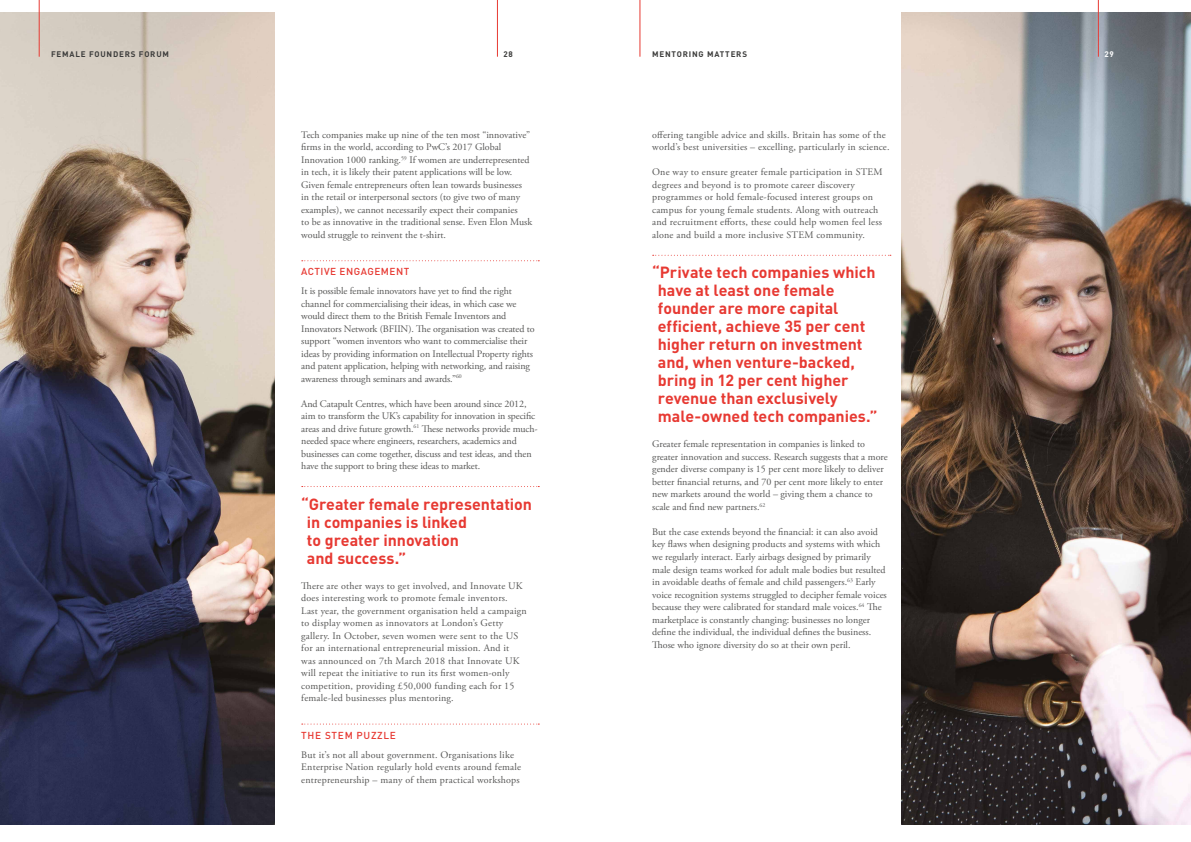
<style>
.page{position:relative;width:1191px;height:842px;background:#fff}
.page>*{position:absolute;margin:0;border:0;box-sizing:border-box;transform-origin:0 0}
.t1{font:700 16px/18px "DIN";letter-spacing:-.005em;color:#e73932}
.t2{font:10px/12.5px "Adobe Garamond Pro";color:#575756}
.t3{font:10px/12.5px "Adobe Garamond Pro";letter-spacing:.02em;color:#575756}
.t4{font:500 10px "DIN";letter-spacing:.05em;color:#e73932}
.t5{font:500 10px "DIN";letter-spacing:.07em;color:#e73932}
.t6{font:700 8px "DIN";letter-spacing:.1em;color:#3c3c3b}
.t7{font:700 8px "DIN";color:#fff}
</style>
<div class="page">
<hr style="left:497px;top:0;width:1px;height:57px;background:#e73932">
<hr style="left:639px;top:0;width:1px;height:57px;background:#e73932">
<img style="left:901px;top:13px;width:290px;height:812px">
<hr style="left:1097px;top:0;width:1px;height:57px;background:#e73932">
<img style="left:0;top:13px;width:274px;height:812px">
<hr style="left:39px;top:0;width:1px;height:57px;background:#e73932">
<svg style="left:302px;top:260px;width:237px;height:1px"></svg>
<svg style="left:302px;top:486px;width:237px;height:1px"></svg>
<svg style="left:302px;top:723px;width:237px;height:1px"></svg>
<svg style="left:652px;top:255px;width:239px;height:1px"></svg>
<p class="t6" style="left:51px;top:49px;width:119px">FEMALE FOUNDERS FORUM</p>
<p class="t6" style="left:503px;top:49px;width:11px">28</p>
<p class="t6" style="left:652px;top:49px;width:96px">MENTORING MATTERS</p>
<p class="t7" style="left:1104px;top:49px;width:11px">29</p>
<p class="t2" style="left:301px;top:129px;width:232px">Tech companies make up nine of the ten most “innovative” firms in the world, according to PwC’s 2017 Global Innovation 1000 ranking.<sup>59</sup> If women are underrepresented in tech, it is likely their patent applications will be low.<br>Given female entrepreneurs often lean towards businesses in the retail or interpersonal sectors (to give two of many examples), we cannot necessarily expect their companies<br>to be as innovative in the traditional sense. Even Elon Musk would struggle to reinvent the t-shirt.</p>
<p class="t4" style="left:301px;top:265px;width:110px">ACTIVE ENGAGEMENT</p>
<p class="t2" style="left:301px;top:285px;width:235px">It is possible female innovators have yet to find the right channel for commercialising their ideas, in which case we would direct them to the British Female Inventors and Innovators Network (BFIIN). The organisation was created to support “women inventors who want to commercialise their ideas by providing information on Intellectual Property rights and patent application, helping with networking, and raising awareness through seminars and awards.”<sup>60</sup></p>
<p class="t2" style="left:301px;top:398px;width:238px">And Catapult Centres, which have been around since 2012, aim to transform the UK’s capability for innovation in specific areas and drive future growth.<sup>61</sup> These networks provide much&shy;needed space where engineers, researchers, academics and businesses can come together, discuss and test ideas, and then have the support to bring these ideas to market.</p>
<h1 class="t1" style="left:307px;top:494px;width:227px;text-indent:-6px">“Greater female representation in companies is linked<br>to greater innovation<br>and success.”</h1>
<p class="t3" style="left:301px;top:580px;width:227px">There are other ways to get involved, and Innovate UK does interesting work to promote female inventors.<br>Last year, the government organisation held a campaign to display women as innovators at London’s Getty gallery. In October, seven women were sent to the US for an international entrepreneurial mission. And it<br>was announced on 7th March 2018 that Innovate UK will repeat the initiative to run its first women-only competition, providing £50,000 funding each for 15 female-led businesses plus mentoring.</p>
<p class="t5" style="left:301px;top:729px;width:96px">THE STEM PUZZLE</p>
<p class="t3" style="left:301px;top:748px;width:221px">But it’s not all about government. Organisations like<br>Enterprise Nation regularly hold events around female entrepreneurship – many of them practical workshops</p>
<p class="t3" style="left:652px;top:129px;width:239px">offering tangible advice and skills. Britain has some of the world’s best universities – excelling, particularly in science.</p>
<p class="t3" style="left:652px;top:166px;width:232px">One way to ensure greater female participation in STEM degrees and beyond is to promote career discovery programmes or hold female-focused interest groups on campus for young female students. Along with outreach and recruitment efforts, these could help women feel less alone and build a more inclusive STEM community.</p>
<p class="t1" style="left:658px;top:263px;width:221px;text-indent:-6px">“Private tech companies which have at least one female founder are more capital efficient, achieve 35 per cent higher return on investment and, when venture-backed, bring in 12 per cent higher revenue than exclusively male-owned tech companies.”</p>
<p class="t2" style="left:652px;top:438px;width:237px">Greater female representation in companies is linked to greater innovation and success. Research suggests that a more gender diverse company is 15 per cent more likely to deliver better financial returns, and 70 per cent more likely to enter new markets around the world – giving them a chance to scale and find new partners.<sup>62</sup></p>
<p class="t2" style="left:652px;top:526px;width:236px">But the case extends beyond the financial: it can also avoid key flaws when designing products and systems with which we regularly interact. Early airbags designed by primarily male design teams worked for adult male bodies but resulted in avoidable deaths of female and child passengers.<sup>63</sup> Early voice recognition systems struggled to decipher female voices because they were calibrated for standard male voices.<sup>64</sup> The marketplace is constantly changing: businesses no longer define the individual, the individual defines the business.<br>Those who ignore diversity do so at their own peril.</p>
</div>
